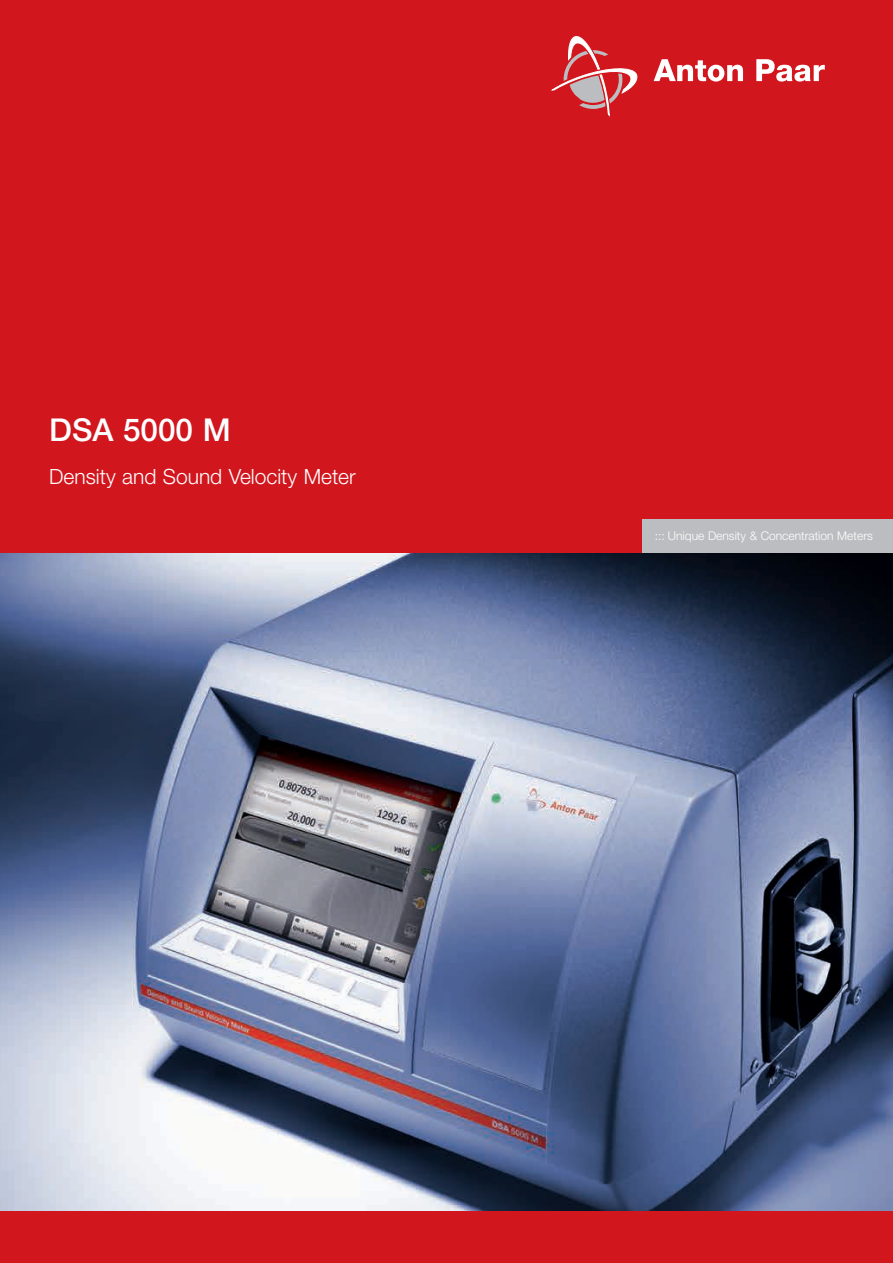
<style>
.page{position:relative;width:893px;height:1263px;background:#fff}
.page>*{position:absolute;margin:0;border:0;box-sizing:border-box;transform-origin:0 0}
.t1{font:500 31.5px "Helvetica Neue LT";color:#fff}
.t2{font:300 21px "Helvetica Neue LT";color:#fff}
.t3{font:300 12px "Helvetica Neue LT";color:#fff}
</style>
<div class="page">
<img style="left:0;top:553px;width:893px;height:659px">
<div style="left:0;top:0;width:893px;height:553px;background:#d2161e"></div>
<svg style="left:551px;top:36px;width:87px;height:80px"></svg>
<svg style="left:654px;top:59px;width:89px;height:23px"></svg>
<svg style="left:756px;top:59px;width:69px;height:23px"></svg>
<div style="left:643px;top:519px;width:250px;height:34px;background:#bcbdc0"></div>
<div style="left:0;top:1212px;width:893px;height:51px;background:#d2161e"></div>
<h1 class="t1" style="left:49px;top:411px;width:183px">DSA 5000 M</h1>
<h2 class="t2" style="left:49px;top:464px;width:308px">Density and Sound Velocity Meter</h2>
<p class="t3" style="left:655px;top:528px;width:220px">::: Unique Density &amp; Concentration Meters</p>
</div>
